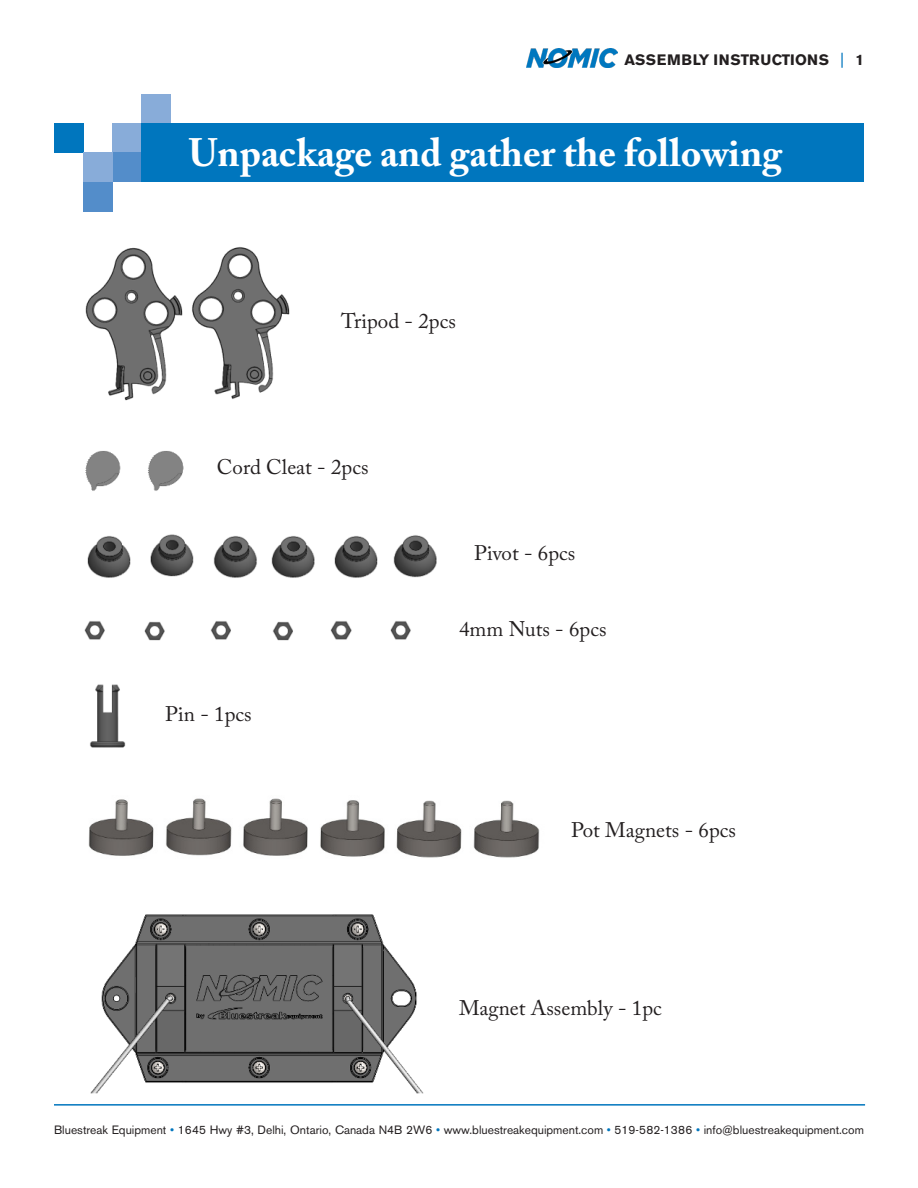
<style>
.page{position:relative;width:918px;height:1188px;background:#fff}
.page>*{position:absolute;margin:0;border:0;box-sizing:border-box;transform-origin:0 0}
.t1{font:700 39.3px "Adobe Caslon Pro";color:#fff}
.body{font:21px "Adobe Caslon Pro";color:#231f20}
.t2{font:700 15px "Akzidenz Grotesk BE";letter-spacing:.02em;color:#231f20}
.t3{font:12px "Akzidenz Grotesk BE";color:#231f20}
.s1{font-weight:400;color:#0076be}
.s2{color:#0076be}
</style>
<div class="page">
<hr style="left:54px;top:1104px;width:811px;height:2px;background:#0076be">
<img style="left:526px;top:48px;width:92px;height:19px">
<div style="left:54px;top:124px;width:29px;height:29px;background:#0076be"></div>
<div style="left:112px;top:124px;width:30px;height:29px;background:#88acd9"></div>
<div style="left:112px;top:153px;width:30px;height:29px;background:#538dca"></div>
<div style="left:83px;top:153px;width:29px;height:29px;background:#88acd9"></div>
<div style="left:83px;top:182px;width:29px;height:29px;background:#538dca"></div>
<div style="left:142px;top:94px;width:29px;height:30px;background:#88acd9"></div>
<div style="left:142px;top:124px;width:722px;height:58px;background:#0076be"></div>
<img style="left:85px;top:247px;width:205px;height:154px">
<img style="left:88px;top:798px;width:452px;height:60px">
<img style="left:87px;top:534px;width:350px;height:44px">
<img style="left:90px;top:684px;width:36px;height:64px">
<img style="left:90px;top:914px;width:334px;height:180px">
<img style="left:85px;top:451px;width:99px;height:40px">
<img style="left:84px;top:621px;width:327px;height:20px">
<p class="t2" style="left:625px;top:51px;width:241px">ASSEMBLY INSTRUCTIONS <span class="s1">|</span> 1</p>
<p class="t1" style="left:189px;top:129px;width:595px">Unpackage and gather the following</p>
<p class="body" style="left:341px;top:309px;width:116px">Tripod - 2pcs</p>
<p class="body" style="left:217px;top:455px;width:153px">Cord Cleat - 2pcs</p>
<p class="body" style="left:165px;top:701px;width:88px">Pin - 1pcs</p>
<p class="body" style="left:474px;top:541px;width:103px">Pivot - 6pcs</p>
<p class="body" style="left:459px;top:617px;width:149px">4mm Nuts - 6pcs</p>
<p class="body" style="left:571px;top:818px;width:166px">Pot Magnets - 6pcs</p>
<p class="body" style="left:459px;top:995px;width:204px">Magnet Assembly - 1pc</p>
<p class="t3" style="left:54px;top:1123px;width:812px">Bluestreak Equipment <span class="s2">•</span> 1645 Hwy #3, Delhi, Ontario, Canada N4B 2W6 <span class="s2">•</span> www.bluestreakequipment.com <span class="s2">•</span> 519-582-1386 <span class="s2">•</span> info@bluestreakequipment.com</p>
</div>
